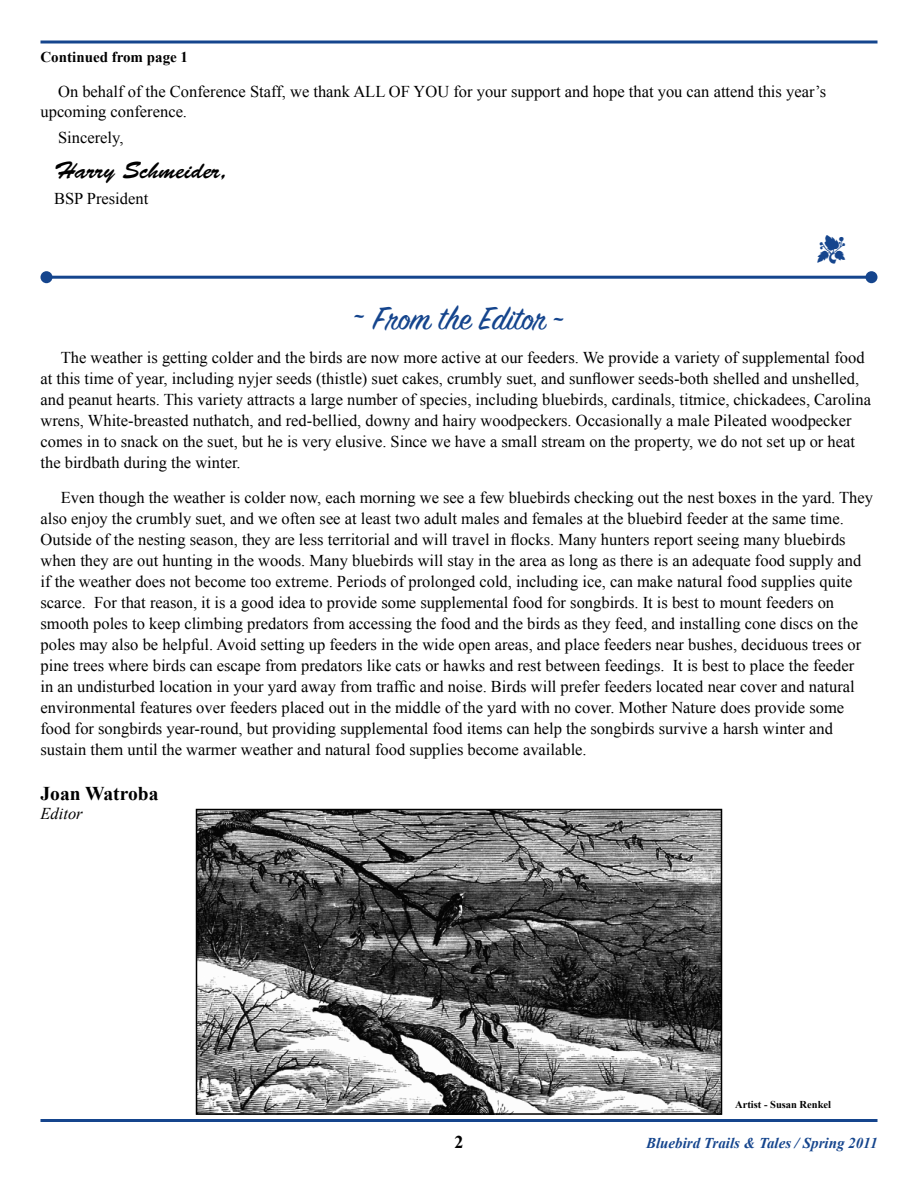
<style>
.page{position:relative;width:918px;height:1188px;background:#fff}
.page>*{position:absolute;margin:0;border:0;box-sizing:border-box;transform-origin:0 0}
.t1{font:42px "Sign Painter House Script";color:#15458d}
.t2{font:36px "Sign Painter House Script";color:#15458d}
.t3{font:24px "Brush Script Std";color:#000}
.t4{font:700 19.5px "Times New Roman";color:#000}
.t5{font:700 18px "Times New Roman";color:#000}
.t6{font:16.5px/21px "Times New Roman";color:#000}
.t7{font:italic 16.5px "Times New Roman";color:#000}
.t8{font:italic 700 15px "Times New Roman";color:#15458d}
.t9{font:700 15px "Times New Roman";color:#000}
.t10{font:700 10.5px "Times New Roman";color:#000}
.s1{font-size:42px}
</style>
<div class="page">
<svg style="left:40px;top:40px;width:838px;height:4px;background:#4f73a9"></svg>
<hr style="left:40px;top:1119px;width:838px;height:3px;background:#15458d">
<hr style="left:46px;top:276px;width:826px;height:3px;background:#15458d">
<div style="left:40px;top:271px;width:12px;height:12px;background:#15458d;border-radius:50%"></div>
<div style="left:866px;top:271px;width:12px;height:12px;background:#15458d;border-radius:50%"></div>
<img style="left:199px;top:812px;width:520px;height:300px">
<div style="left:196px;top:809px;width:526px;height:306px;border:2px solid #000"></div>
<p class="t9" style="left:40px;top:47px;width:149px">Continued from page 1</p>
<p class="t6" style="left:41px;top:82px;width:787px;line-height:19.5px;text-indent:18px">On behalf of the Conference Staff, we thank ALL OF YOU for your support and hope that you can attend this year’s upcoming conference.</p>
<p class="t6" style="left:58px;top:127px;width:67px">Sincerely,</p>
<h3 class="t3" style="left:54px;top:157px;width:175px">Harry Schmeider,</h3>
<p class="t6" style="left:54px;top:188px;width:96px">BSP President</p>
<h2 class="t2" style="left:355px;top:301px;width:193px"><span class="s1">~</span> From the Editor</h2>
<h1 class="t1" style="left:554px;top:316px;width:11px">~</h1>
<p class="t6" style="left:41px;top:347px;width:832px;text-indent:20px">The weather is getting colder and the birds are now more active at our feeders. We provide a variety of supplemental food at this time of year, including nyjer seeds (thistle) suet cakes, crumbly suet, and sunflower seeds-both shelled and unshelled, and peanut hearts. This variety attracts a large number of species, including bluebirds, cardinals, titmice, chickadees, Carolina wrens, White-breasted nuthatch, and red-bellied, downy and hairy woodpeckers. Occasionally a male Pileated woodpecker comes in to snack on the suet, but he is very elusive. Since we have a small stream on the property, we do not set up or heat the birdbath during the winter.</p>
<p class="t6" style="left:41px;top:486px;width:834px;text-indent:20px">Even though the weather is colder now, each morning we see a few bluebirds checking out the nest boxes in the yard. They also enjoy the crumbly suet, and we often see at least two adult males and females at the bluebird feeder at the same time.<br>Outside of the nesting season, they are less territorial and will travel in flocks. Many hunters report seeing many bluebirds when they are out hunting in the woods. Many bluebirds will stay in the area as long as there is an adequate food supply and if the weather does not become too extreme. Periods of prolonged cold, including ice, can make natural food supplies quite scarce. For that reason, it is a good idea to provide some supplemental food for songbirds. It is best to mount feeders on smooth poles to keep climbing predators from accessing the food and the birds as they feed, and installing cone discs on the poles may also be helpful. Avoid setting up feeders in the wide open areas, and place feeders near bushes, deciduous trees or pine trees where birds can escape from predators like cats or hawks and rest between feedings. It is best to place the feeder<br>in an undisturbed location in your yard away from traffic and noise. Birds will prefer feeders located near cover and natural environmental features over feeders placed out in the middle of the yard with no cover. Mother Nature does provide some food for songbirds year-round, but providing supplemental food items can help the songbirds survive a harsh winter and sustain them until the warmer weather and natural food supplies become available.</p>
<p class="t4" style="left:40px;top:780px;width:119px">Joan Watroba</p>
<p class="t7" style="left:40px;top:802px;width:44px">Editor</p>
<p class="t10" style="left:735px;top:1098px;width:97px">Artist - Susan Renkel</p>
<p class="t5" style="left:454px;top:1129px;width:10px">2</p>
<p class="t8" style="left:646px;top:1132px;width:233px">Bluebird Trails &amp; Tales / Spring 2011</p>
</div>
